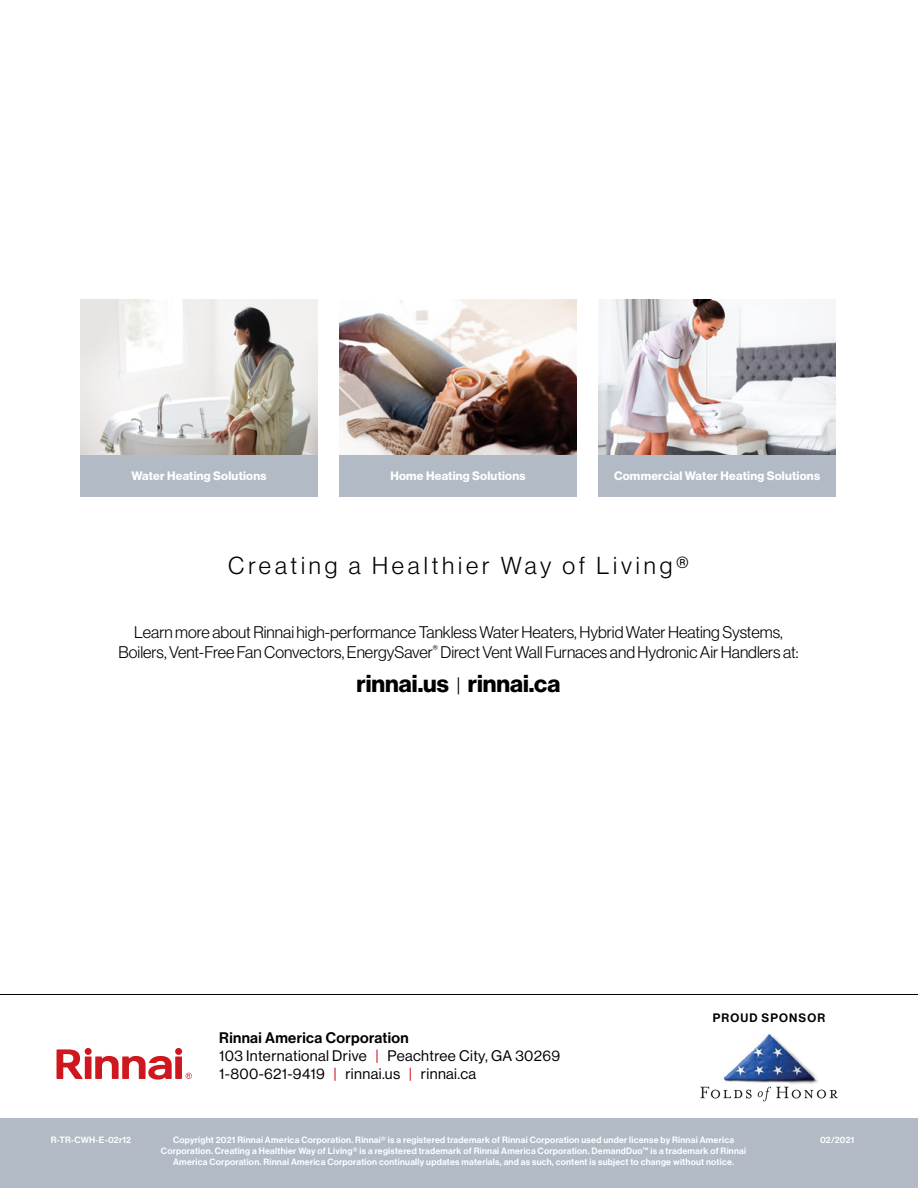
<style>
.page{position:relative;width:918px;height:1188px;background:#fff}
.page>*{position:absolute;margin:0;border:0;box-sizing:border-box;transform-origin:0 0}
.t1{font:24px "N Haas Grotesk DS Std 45 Lt";letter-spacing:.16em;color:#000}
.t2{font:24px "N Haas Grotesk DS Std 75 Bd";color:#000}
.t3{font:16.5px/19.5px "N Haas Grotesk DS Std 45 Lt";color:#000;text-align:center}
.t4{font:15px/18px "N Haas Grotesk DS Std 55 Rg";letter-spacing:.025em;color:#000}
.t5{font:15px "N Haas Grotesk DS Std 65 Md";letter-spacing:.025em;color:#000}
.t6{font:12px "N Haas Grotesk DS Std 75 Bd";letter-spacing:.02em;color:#fff}
.t7{font:12px "N Haas Grotesk DS Std 65 Md";letter-spacing:.095em;color:#000}
.t8{font:9px/10.8px "N Haas Grotesk DS Std 65 Md";letter-spacing:.025em;color:#fff;text-align:center}
.s1{font-family:"N Haas Grotesk DS Std 45 Lt";font-size:19.5px}
.s2{color:#ce171e}
</style>
<div class="page">
<svg style="left:186px;top:1073px;width:6px;height:6px"></svg>
<div style="left:85px;top:1048px;width:7px;height:7px;background:#ce171e;border-radius:50%"></div>
<div style="left:85px;top:1056px;width:7px;height:23px;background:#ce171e"></div>
<div style="left:175px;top:1048px;width:7px;height:7px;background:#ce171e;border-radius:50%"></div>
<div style="left:175px;top:1056px;width:7px;height:23px;background:#ce171e"></div>
<svg style="left:57px;top:1049px;width:26px;height:30px"></svg>
<svg style="left:95px;top:1055px;width:77px;height:25px"></svg>
<div style="left:0;top:1118px;width:918px;height:70px;background:#b1bac5"></div>
<svg style="left:700px;top:1087px;width:52px;height:11px"></svg>
<svg style="left:758px;top:1087px;width:80px;height:14px"></svg>
<img style="left:723px;top:1034px;width:95px;height:50px">
<hr style="left:0;top:994px;width:918px;height:1px;background:#000">
<div style="left:80px;top:454px;width:238px;height:42px;background:#b1bac5"></div>
<img style="left:80px;top:299px;width:238px;height:155px">
<div style="left:339px;top:454px;width:238px;height:42px;background:#b1bac5"></div>
<img style="left:339px;top:299px;width:238px;height:155px">
<div style="left:598px;top:454px;width:238px;height:42px;background:#b1bac5"></div>
<img style="left:598px;top:299px;width:238px;height:155px">
<h3 class="t6" style="left:131px;top:469px;width:137px">Water Heating Solutions</h3>
<h3 class="t6" style="left:390px;top:469px;width:137px">Home Heating Solutions</h3>
<h3 class="t6" style="left:614px;top:469px;width:208px">Commercial Water Heating Solutions</h3>
<h1 class="t1" style="left:228px;top:552px;width:462px">Creating a Healthier Way of Living®</h1>
<h2 class="t3" style="left:119px;top:623px;width:682px">Learn more about Rinnai high-performance Tankless Water Heaters, Hybrid Water Heating Systems,<br>Boilers, Vent-Free Fan Convectors, EnergySaver<sup>®</sup> Direct Vent Wall Furnaces and Hydronic Air Handlers at:</h2>
<h1 class="t2" style="left:357px;top:670px;width:205px">rinnai.us <span class="s1">|</span> rinnai.ca</h1>
<h3 class="t5" style="left:219px;top:1029px;width:191px">Rinnai America Corporation</h3>
<h3 class="t4" style="left:219px;top:1046px;width:343px">103 International Drive <span class="s2">|</span> Peachtree City, GA 30269<br>1-800-621-9419 <span class="s2">|</span> rinnai.us <span class="s2">|</span> rinnai.ca</h3>
<h3 class="t7" style="left:713px;top:1010px;width:114px">PROUD SPONSOR</h3>
<p class="t8" style="left:51px;top:1135px;width:82px">R-TR-CWH-E-02r12</p>
<p class="t8" style="left:161px;top:1135px;width:587px">Copyright 2021 Rinnai America Corporation. Rinnai® is a registered trademark of Rinnai Corporation used under license by Rinnai America<br>Corporation. Creating a Healthier Way of Living® is a registered trademark of Rinnai America Corporation. DemandDuo™ is a trademark of Rinnai<br>America Corporation. Rinnai America Corporation continually updates materials, and as such, content is subject to change without notice.</p>
<p class="t8" style="left:820px;top:1135px;width:36px">02/2021</p>
</div>
